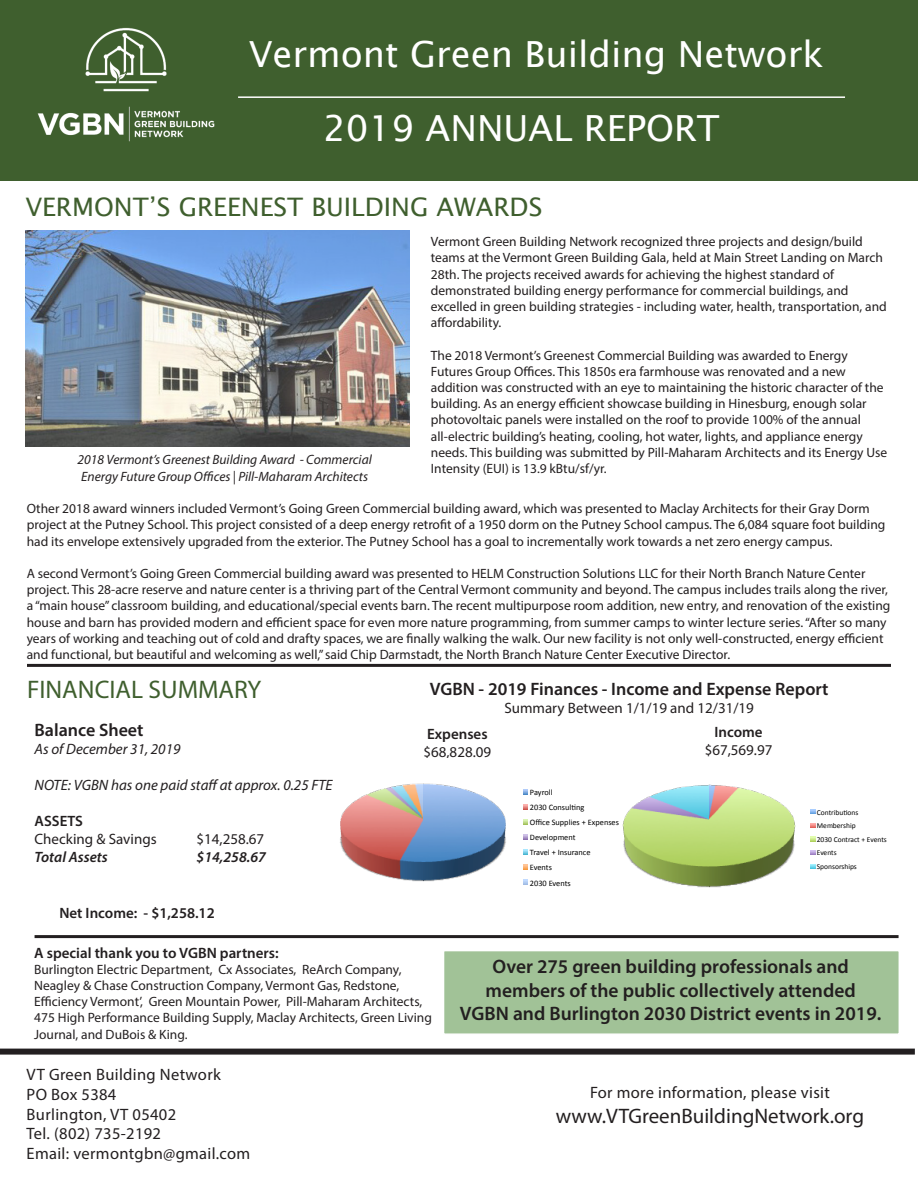
<style>
.page{position:relative;width:918px;height:1188px;background:#fff}
.page>*{position:absolute;margin:0;border:0;box-sizing:border-box;transform-origin:0 0}
.t1{font:36px "Lucida Sans";color:#fff}
.t2{font:25.5px "Lucida Sans";color:#3f5f2e}
.t3{font:25.5px "Myriad Pro";color:#3f5f2e}
.t4{font:21px "Myriad Pro";color:#231f20}
.t5{font:600 19.5px "Myriad Pro";color:#231f20}
.t6{font:600 18px "Myriad Pro";color:#231f20}
.t7{font:16.5px "Myriad Pro";letter-spacing:.02em;color:#231f20}
.t8{font:15px "Myriad Pro";color:#231f20}
.t9{font:600 15px "Myriad Pro";color:#231f20}
.t10{font:italic 15px "Myriad Pro";color:#231f20}
.t11{font:italic 600 15px "Myriad Pro";color:#231f20}
.t12{font:13.5px/16.2px "Myriad Pro";color:#231f20}
.t13{font:italic 13.5px "Myriad Pro";color:#231f20}
.t14{font:8.4px/15px "Calibri";color:#000}
.t15{font:7.5px/13.5px "Calibri";color:#000}
</style>
<div class="page">
<div style="left:0;top:1049px;width:915px;height:6px;background:#231f20"></div>
<hr style="left:27px;top:664px;width:864px;height:3px;background:#231f20">
<hr style="left:35px;top:935px;width:864px;height:3px;background:#231f20">
<img style="left:26px;top:230px;width:383px;height:217px">
<div style="left:443px;top:950px;width:457px;height:85px;background:#a1c297;border:2px solid #fff"></div>
<div style="left:0;top:0;width:918px;height:180px;background:#3f5f2e"></div>
<img style="left:37px;top:27px;width:178px;height:115px">
<hr style="left:238px;top:96px;width:607px;height:2px;background:#fff">
<svg style="left:340px;top:783px;width:476px;height:105px"></svg>
<p class="t1" style="left:249px;top:34px;width:576px">Vermont Green Building Network</p>
<p class="t1" style="left:323px;top:108px;width:398px">2019 ANNUAL REPORT</p>
<p class="t2" style="left:26px;top:193px;width:518px">VERMONT’S GREENEST BUILDING AWARDS</p>
<p class="t12" style="left:431px;top:233px;width:454px">Vermont Green Building Network recognized three projects and design/build teams at the Vermont Green Building Gala, held at Main Street Landing on March<br>28th. The projects received awards for achieving the highest standard of</p>
<p class="t12" style="left:431px;top:282px;width:457px">demonstrated building energy performance for commercial buildings, and excelled in green building strategies - including water, health, transportation, and affordability.</p>
<p class="t12" style="left:431px;top:347px;width:418px">The 2018 Vermont’s Greenest Commercial Building was awarded to Energy</p>
<p class="t12" style="left:431px;top:363px;width:458px">Futures Group Offices. This 1850s era farmhouse was renovated and a new addition was constructed with an eye to maintaining the historic character of the building. As an energy efficient showcase building in Hinesburg, enough solar photovoltaic panels were installed on the roof to provide 100% of the annual all-electric building’s heating, cooling, hot water, lights, and appliance energy needs. This building was submitted by Pill-Maharam Architects and its Energy Use Intensity (EUI) is 13.9 kBtu/sf/yr.</p>
<p class="t13" style="left:77px;top:452px;width:296px">2018 Vermont’s Greenest Building Award - Commercial</p>
<p class="t13" style="left:81px;top:468px;width:288px">Energy Future Group Offices | Pill-Maharam Architects</p>
<p class="t12" style="left:27px;top:500px;width:860px">Other 2018 award winners included Vermont’s Going Green Commercial building award, which was presented to Maclay Architects for their Gray Dorm project at the Putney School. This project consisted of a deep energy retrofit of a 1950 dorm on the Putney School campus. The 6,084 square foot building had its envelope extensively upgraded from the exterior. The Putney School has a goal to incrementally work towards a net zero energy campus.</p>
<p class="t12" style="left:27px;top:565px;width:865px">A second Vermont’s Going Green Commercial building award was presented to HELM Construction Solutions LLC for their North Branch Nature Center project. This 28-acre reserve and nature center is a thriving part of the Central Vermont community and beyond. The campus includes trails along the river, a “main house” classroom building, and educational/special events barn. The recent multipurpose room addition, new entry, and renovation of the existing house and barn has provided modern and efficient space for even more nature programming, from summer camps to winter lecture series. “After so many years of working and teaching out of cold and drafty spaces, we are finally walking the walk. Our new facility is not only well-constructed, energy efficient and functional, but beautiful and welcoming as well,” said Chip Darmstadt, the North Branch Nature Center Executive Director.</p>
<p class="t3" style="left:27px;top:674px;width:236px">FINANCIAL SUMMARY</p>
<p class="t6" style="left:35px;top:718px;width:111px">Balance Sheet</p>
<p class="t10" style="left:35px;top:739px;width:147px">As of December 31, 2019</p>
<p class="t10" style="left:35px;top:775px;width:300px">NOTE: VGBN has one paid staff at approx. 0.25 FTE</p>
<p class="t9" style="left:35px;top:811px;width:50px">ASSETS</p>
<p class="t8" style="left:35px;top:829px;width:124px">Checking &amp; Savings</p>
<p class="t8" style="left:197px;top:829px;width:69px">$14,258.67</p>
<p class="t11" style="left:35px;top:847px;width:75px">Total Assets</p>
<p class="t11" style="left:197px;top:847px;width:71px">$14,258.67</p>
<p class="t6" style="left:430px;top:677px;width:400px">VGBN - 2019 Finances - Income and Expense Report</p>
<p class="t8" style="left:504px;top:698px;width:251px">Summary Between 1/1/19 and 12/31/19</p>
<p class="t9" style="left:427px;top:724px;width:62px">Expenses</p>
<p class="t8" style="left:423px;top:742px;width:69px">$68,828.09</p>
<p class="t9" style="left:714px;top:723px;width:50px">Income</p>
<p class="t8" style="left:705px;top:741px;width:69px">$67,569.97</p>
<p class="t14" style="left:530px;top:784px;width:91px">Payroll<br>2030 Consul/ng<br>Office Supplies + Expenses<br>Development<br>Travel + Insurance<br>Events<br>2030 Events</p>
<p class="t15" style="left:817px;top:805px;width:71px">Contribu)ons<br>Membership<br>2030 Contract + Events<br>Events<br>Sponsorships</p>
<p class="t9" style="left:59px;top:904px;width:157px">Net Income: - $1,258.12</p>
<p class="t9" style="left:34px;top:943px;width:246px">A special thank you to VGBN partners:</p>
<p class="t12" style="left:34px;top:961px;width:369px">Burlington Electric Department, Cx Associates, ReArch Company,</p>
<p class="t12" style="left:34px;top:977px;width:367px">Neagley &amp; Chase Construction Company, Vermont Gas, Redstone,</p>
<p class="t12" style="left:34px;top:993px;width:390px">Efficiency Vermont’, Green Mountain Power, Pill-Maharam Architects,</p>
<p class="t12" style="left:34px;top:1010px;width:399px">475 High Performance Building Supply, Maclay Architects, Green Living<br>Journal, and DuBois &amp; King.</p>
<p class="t7" style="left:27px;top:1064px;width:196px">VT Green Building Network</p>
<p class="t7" style="left:27px;top:1084px;width:91px">PO Box 5384</p>
<p class="t7" style="left:27px;top:1104px;width:151px">Burlington, VT 05402</p>
<p class="t7" style="left:27px;top:1124px;width:136px">Tel. (802) 735-2192</p>
<p class="t7" style="left:27px;top:1143px;width:225px">Email: vermontgbn@gmail.com</p>
<p class="t5" style="left:492px;top:954px;width:358px">Over 275 green building professionals and</p>
<p class="t5" style="left:486px;top:978px;width:372px">members of the public collectively attended</p>
<p class="t5" style="left:460px;top:1001px;width:423px">VGBN and Burlington 2030 District events in 2019.</p>
<p class="t7" style="left:590px;top:1082px;width:241px">For more information, please visit</p>
<p class="t4" style="left:556px;top:1103px;width:310px">www.VTGreenBuildingNetwork.org</p>
</div>
